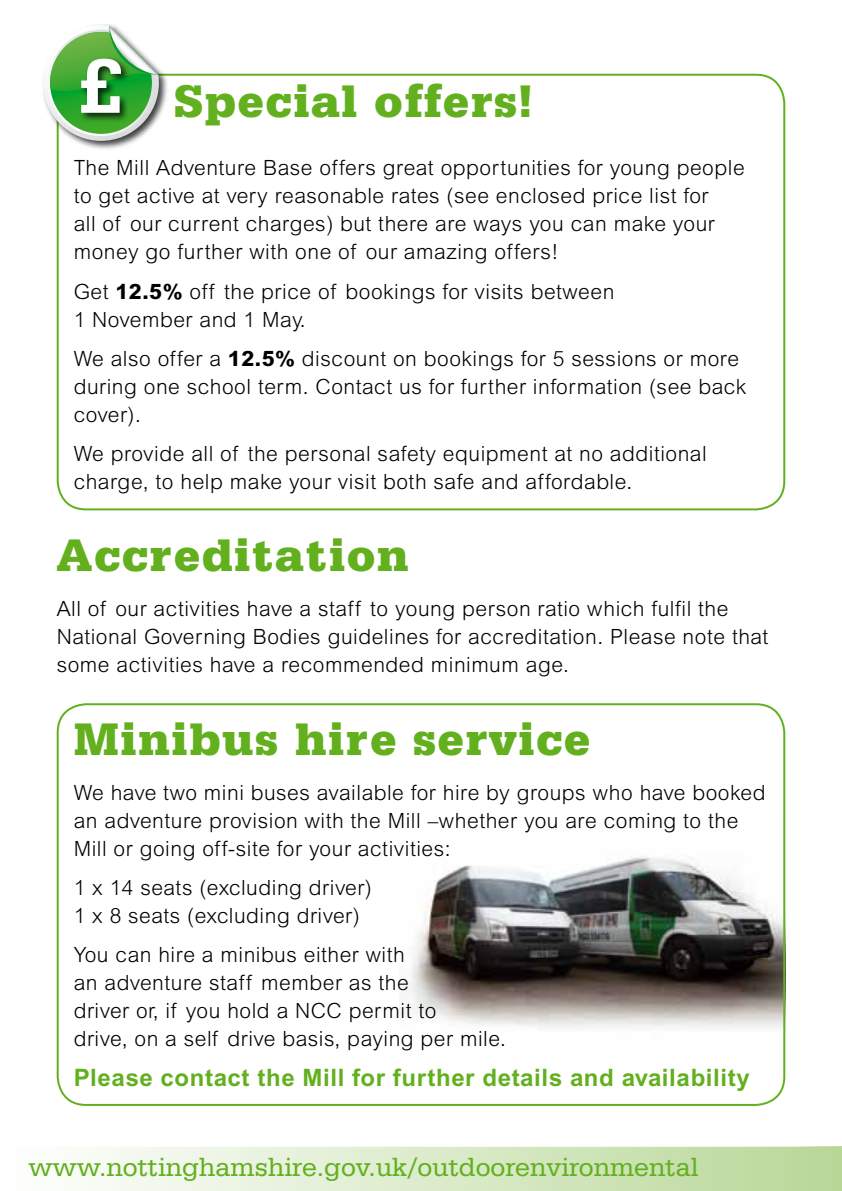
<style>
.page{position:relative;width:842px;height:1191px;background:#fff}
.page>*{position:absolute;margin:0;border:0;box-sizing:border-box;transform-origin:0 0}
.t1{font:900 48px "Serifa BT";letter-spacing:.025em;color:#63b01f}
.t2{font:28px "Serifa BT";color:#63b01f}
.t3{font:700 24px "Arial";letter-spacing:.025em;color:#63b01f}
.t4{font:300 21px/28px "Arial";letter-spacing:.025em;color:#000}
.s1{font-weight:700;font-size:81.2px;color:#fff}
.s2{font-weight:800}
</style>
<div class="page">
<svg style="left:91px;top:1146px;width:751px;height:45px;background:#d9e9c7"></svg>
<img style="left:410px;top:856px;width:372px;height:171px">
<div style="left:41px;top:23px;width:127px;height:128px;background:#000;opacity:.75"></div>
<svg style="left:43px;top:25px;width:116px;height:116px"></svg>
<div style="left:80px;top:57px;width:51px;height:66px;background:#000;opacity:.75"></div>
<div style="left:57px;top:703px;width:728px;height:403px;border:2px solid #63b01f;border-radius:28px"></div>
<h1 class="t1" style="left:79px;top:71px;width:456px"><span class="s1">£</span> Special offers!</h1>
<p class="t4" style="left:74px;top:154px;width:672px">The Mill Adventure Base offers great opportunities for young people to get active at very reasonable rates (see enclosed price list for<br>all of our current charges) but there are ways you can make your money go further with one of our amazing offers!</p>
<p class="t4" style="left:74px;top:277px;width:542px">Get <span class="s2">12.5%</span> off the price of bookings for visits between<br>1 November and 1 May.</p>
<p class="t4" style="left:74px;top:344px;width:674px">We also offer a <span class="s2">12.5%</span> discount on bookings for 5 sessions or more during one school term. Contact us for further information (see back cover).</p>
<p class="t4" style="left:74px;top:440px;width:635px">We provide all of the personal safety equipment at no additional charge, to help make your visit both safe and affordable.</p>
<h1 class="t1" style="left:57px;top:525px;width:353px">Accreditation</h1>
<p class="t4" style="left:57px;top:595px;width:713px">All of our activities have a staff to young person ratio which fulfil the<br>National Governing Bodies guidelines for accreditation. Please note that some activities have a recommended minimum age.</p>
<h1 class="t1" style="left:74px;top:708px;width:518px">Minibus hire service</h1>
<p class="t4" style="left:74px;top:778px;width:693px">We have two mini buses available for hire by groups who have booked an adventure provision with the Mill –whether you are coming to the<br>Mill or going off-site for your activities:</p>
<p class="t4" style="left:74px;top:873px;width:300px">1 x 14 seats (excluding driver)<br>1 x 8 seats (excluding driver)</p>
<p class="t4" style="left:74px;top:940px;width:434px">You can hire a minibus either with<br>an adventure staff member as the<br>driver or, if you hold a NCC permit to<br>drive, on a self drive basis, paying per mile.</p>
<p class="t3" style="left:74px;top:1063px;width:677px">Please contact the Mill for further details and availability</p>
<h2 class="t2" style="left:28px;top:1149px;width:672px">www.nottinghamshire.gov.uk/outdoorenvironmental</h2>
</div>
